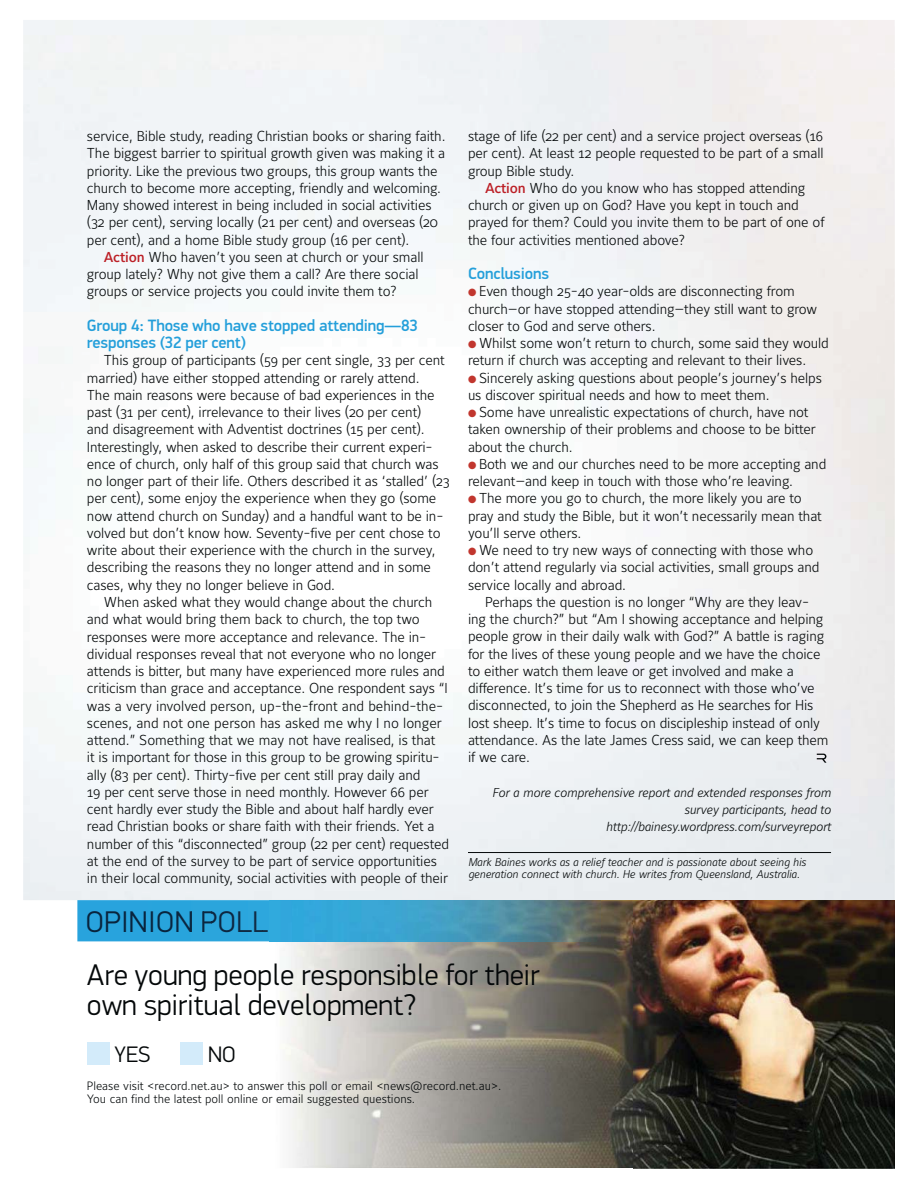
<style>
.page{position:relative;width:918px;height:1188px;background:#fff}
.page>*{position:absolute;margin:0;border:0;box-sizing:border-box;transform-origin:0 0}
.t1{font:300 30px/30px "PF Din Display Pro";color:#040809}
.t2{font:300 30px "PF Din Display Pro";letter-spacing:.02em;color:#09243d}
.t3{font:300 22.5px "PF Din Display Pro";color:#040809}
.t4{font:500 16.5px/17.2px "PF Din Display Pro";letter-spacing:-.01em;color:#249fda}
.t5{font:300 14.25px/17.2px "Maurea";letter-spacing:-.01em;color:#040809}
.t6{font:italic 300 12.75px/17.2px "Maurea";letter-spacing:-.01em;color:#040809;text-align:right}
.t7{font:300 12px/13.5px "Maurea";color:#040809}
.t8{font:italic 300 11.25px/12px "Maurea";letter-spacing:-.01em;color:#040809}
.s1{font-family:"Maurea Medium Tf";font-weight:400;color:#bc2027}
.s2{color:#09243e}
.s3{color:#09253e}
.s4{color:#0b263f}
.s5{color:#0b273f}
.s6{color:#0d2741}
.s7{color:#0f2942}
.s8{color:#112c44}
</style>
<div class="page">
<img style="left:269px;top:901px;width:626px;height:267px">
<img style="left:269px;top:900px;width:626px;height:1px">
<hr style="left:468px;top:852px;width:363px;height:1px;background:#040809">
<svg style="left:817px;top:754px;width:10px;height:9px"></svg>
<div style="left:87px;top:1042px;width:22px;height:22px;background:#d3ebfa"></div>
<div style="left:181px;top:1042px;width:22px;height:22px;background:#d3ebfa"></div>
<div style="left:77px;top:900px;width:192px;height:41px;background:#28a4dd"></div>
<img style="left:269px;top:900px;width:331px;height:41px">
<div style="left:87px;top:911px;width:59px;height:21px;background:#28a3dd"></div>
<div style="left:151px;top:911px;width:41px;height:21px;background:#28a4dc"></div>
<div style="left:202px;top:911px;width:66px;height:21px;background:#2ba5dc"></div>
<p class="t5" style="left:87px;top:128px;width:360px">service, Bible study, reading Christian books or sharing faith.</p>
<p class="t5" style="left:87px;top:146px;width:360px">The biggest barrier to spiritual growth given was making it a</p>
<p class="t5" style="left:87px;top:163px;width:352px">priority. Like the previous two groups, this group wants the</p>
<p class="t5" style="left:87px;top:180px;width:356px">church to become more accepting, friendly and welcoming.</p>
<p class="t5" style="left:87px;top:198px;width:346px">Many showed interest in being included in social activities</p>
<p class="t5" style="left:87px;top:215px;width:352px">(32 per cent), serving locally (21 per cent) and overseas (20</p>
<p class="t5" style="left:87px;top:232px;width:324px">per cent), and a home Bible study group (16 per cent).</p>
<p class="t5" style="left:104px;top:249px;width:321px"><span class="s1">Action</span> Who haven’t you seen at church or your small</p>
<p class="t5" style="left:87px;top:267px;width:333px">group lately? Why not give them a call? Are there social</p>
<p class="t5" style="left:87px;top:284px;width:311px">groups or service projects you could invite them to?</p>
<p class="t4" style="left:87px;top:318px;width:333px">Group 4: Those who have stopped attending—83 responses (32 per cent)</p>
<p class="t5" style="left:87px;top:353px;width:365px;text-indent:17px">This group of participants (59 per cent single, 33 per cent married) have either stopped attending or rarely attend.<br>The main reasons were because of bad experiences in the past (31 per cent), irrelevance to their lives (20 per cent)<br>and disagreement with Adventist doctrines (15 per cent).<br>Interestingly, when asked to describe their current experi&shy;ence of church, only half of this group said that church was no longer part of their life. Others described it as ‘stalled’ (23 per cent), some enjoy the experience when they go (some now attend church on Sunday) and a handful want to be in&shy;volved but don’t know how. Seventy-five per cent chose to write about their experience with the church in the survey, describing the reasons they no longer attend and in some cases, why they no longer believe in God.</p>
<p class="t5" style="left:87px;top:594px;width:364px;text-indent:17px">When asked what they would change about the church and what would bring them back to church, the top two responses were more acceptance and relevance. The in&shy;dividual responses reveal that not everyone who no longer attends is bitter, but many have experienced more rules and criticism than grace and acceptance. One respondent says “I was a very involved person, up-the-front and behind-the&shy;scenes, and not one person has asked me why I no longer attend.” Something that we may not have realised, is that<br>it is important for those in this group to be growing spiritu&shy;ally (83 per cent). Thirty-five per cent still pray daily and<br>19 per cent serve those in need monthly. However 66 per cent hardly ever study the Bible and about half hardly ever read Christian books or share faith with their friends. Yet a number of this “disconnected” group (22 per cent) requested at the end of the survey to be part of service opportunities in their local community, social activities with people of their</p>
<h1 class="t2" style="left:86px;top:911px;width:184px">OPIN<span class="s2">I</span><span class="s3">O</span><span class="s4">N</span> <span class="s5">P</span><span class="s6">O</span><span class="s7">L</span><span class="s8">L</span></h1>
<p class="t5" style="left:468px;top:128px;width:357px;text-align:justify">stage of life (22 per cent) and a service project overseas (16 per cent). At least 12 people requested to be part of a small group Bible study.</p>
<p class="t5" style="left:468px;top:180px;width:358px;text-indent:17px"><span class="s1">Action</span> Who do you know who has stopped attending church or given up on God? Have you kept in touch and prayed for them? Could you invite them to be part of one of the four activities mentioned above?</p>
<p class="t4" style="left:468px;top:266px;width:82px">Conclusions</p>
<p class="t5" style="left:468px;top:284px;width:351px;text-indent:11px">Even though 25-40 year-olds are disconnecting from church—or have stopped attending—they still want to grow closer to God and serve others.</p>
<p class="t5" style="left:468px;top:335px;width:362px;text-indent:11px">Whilst some won’t return to church, some said they would return if church was accepting and relevant to their lives.</p>
<p class="t5" style="left:468px;top:370px;width:355px;text-indent:11px">Sincerely asking questions about people’s journey’s helps us discover spiritual needs and how to meet them.</p>
<p class="t5" style="left:468px;top:404px;width:349px;text-indent:11px">Some have unrealistic expectations of church, have not taken ownership of their problems and choose to be bitter about the church.</p>
<p class="t5" style="left:479px;top:456px;width:349px">Both we and our churches need to be more accepting and</p>
<p class="t5" style="left:468px;top:473px;width:326px">relevant—and keep in touch with those who’re leaving.</p>
<p class="t5" style="left:479px;top:491px;width:324px">The more you go to church, the more likely you are to</p>
<p class="t5" style="left:468px;top:508px;width:355px">pray and study the Bible, but it won’t necessarily mean that</p>
<p class="t5" style="left:468px;top:525px;width:115px">you’ll serve others.</p>
<p class="t5" style="left:479px;top:542px;width:336px">We need to try new ways of connecting with those who</p>
<p class="t5" style="left:468px;top:560px;width:353px">don’t attend regularly via social activities, small groups and</p>
<p class="t5" style="left:468px;top:577px;width:160px">service locally and abroad.</p>
<p class="t5" style="left:485px;top:594px;width:326px">Perhaps the question is no longer “Why are they leav-</p>
<p class="t5" style="left:468px;top:612px;width:357px">ing the church?” but “Am I showing acceptance and helping</p>
<p class="t5" style="left:468px;top:629px;width:358px">people grow in their daily walk with God?” A battle is raging</p>
<p class="t5" style="left:468px;top:646px;width:354px">for the lives of these young people and we have the choice</p>
<p class="t5" style="left:468px;top:663px;width:327px">to either watch them leave or get involved and make a</p>
<p class="t5" style="left:468px;top:681px;width:348px">difference. It’s time for us to reconnect with those who’ve</p>
<p class="t5" style="left:468px;top:698px;width:347px">disconnected, to join the Shepherd as He searches for His</p>
<p class="t5" style="left:468px;top:715px;width:353px">lost sheep. It’s time to focus on discipleship instead of only</p>
<p class="t5" style="left:468px;top:732px;width:362px">attendance. As the late James Cress said, we can keep them</p>
<p class="t5" style="left:468px;top:750px;width:64px">if we care.</p>
<p class="t6" style="left:492px;top:784px;width:341px">For a more comprehensive report and extended responses from survey participants, head to http://bainesy.wordpress.com/surveyreport</p>
<p class="t8" style="left:468px;top:856px;width:340px">Mark Baines works as a relief teacher and is passionate about seeing his generation connect with church. He writes from Queensland, Australia.</p>
<h1 class="t1" style="left:87px;top:962px;width:454px">Are young people responsible for their own spiritual development?</h1>
<h2 class="t3" style="left:114px;top:1046px;width:38px">YES</h2>
<h2 class="t3" style="left:208px;top:1046px;width:29px">NO</h2>
<p class="t7" style="left:87px;top:1080px;width:416px">Please visit &lt;record.net.au&gt; to answer this poll or email &lt;news@record.net.au&gt;.<br>You can find the latest poll online or email suggested questions.</p>
</div>
